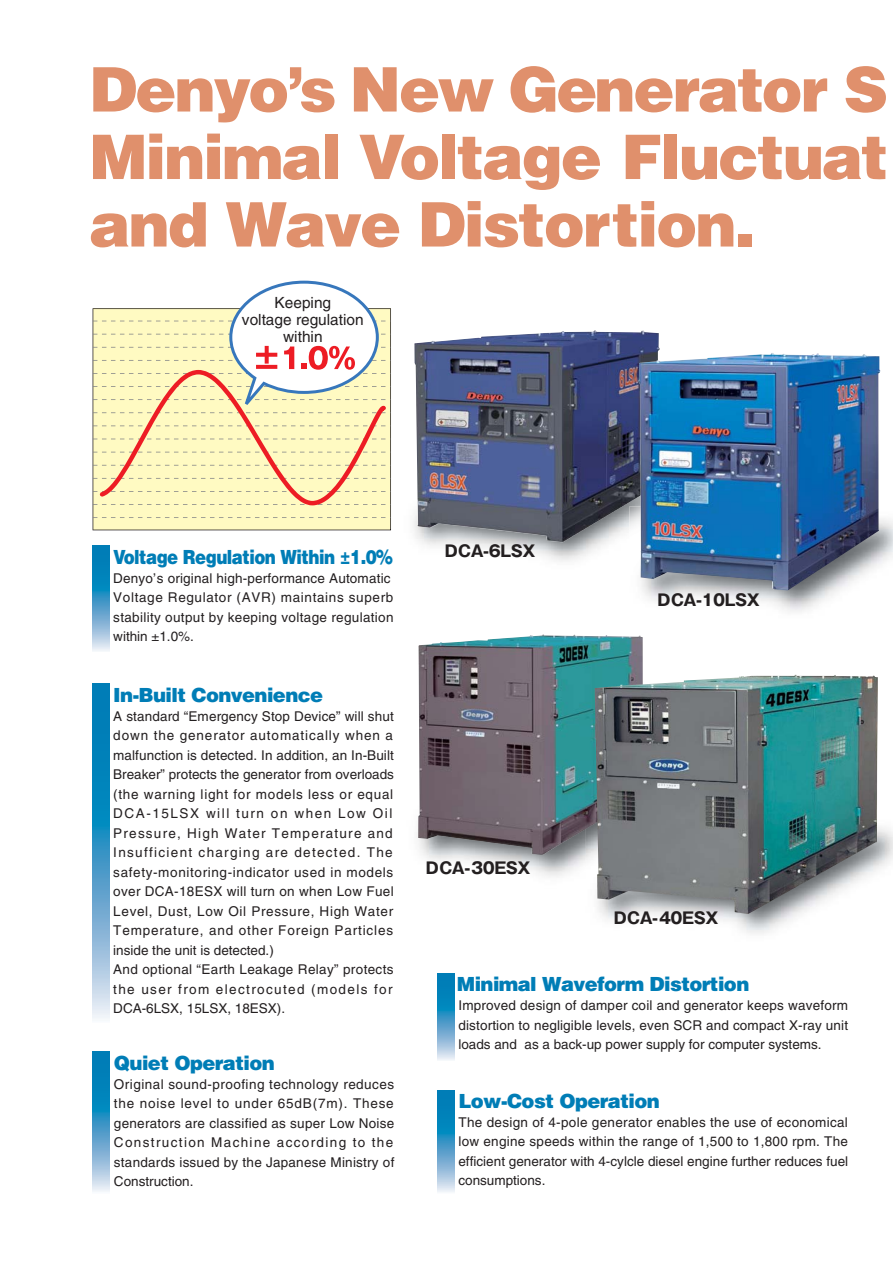
<style>
.page{position:relative;width:893px;height:1263px;background:#fff}
.page>*{position:absolute;margin:0;border:0;box-sizing:border-box;transform-origin:0 0}
.t1{font:900 61.5px/67.5px "Helvetica";letter-spacing:-.03em;color:#e0906c;text-align:justify}
.t2{font:900 19.5px "Helvetica";letter-spacing:-.03em;color:#007db6}
.t3{font:900 19.5px "Helvetica";letter-spacing:-.03em;color:#007db6;scale:.85 1}
.t4{font:15.9px "Gothic MB101 Pro Bold 90 pv RKSJ H";letter-spacing:-.03em;color:#231f20}
.t5{font:15.45px/17px "Helvetica";color:#231f20;text-align:center}
.t6{font:13.5px/19.5px "Helvetica";letter-spacing:.025em;color:#231f20;text-align:justify}
.t7{font:13.5px/19.5px "Helvetica";letter-spacing:.05em;color:#231f20}
</style>
<div class="page">
<svg style="left:424px;top:855px;width:171px;height:52px"></svg>
<svg style="left:92px;top:546px;width:17px;height:105px;background:#499fca"></svg>
<svg style="left:437px;top:973px;width:17px;height:87px"></svg>
<svg style="left:93px;top:1052px;width:17px;height:140px;background:#4a9fca"></svg>
<svg style="left:437px;top:1090px;width:17px;height:102px;background:#499eca"></svg>
<svg style="left:92px;top:684px;width:17px;height:335px;background:#4a9fca"></svg>
<img style="left:414px;top:330px;width:246px;height:212px">
<img style="left:638px;top:353px;width:242px;height:238px">
<img style="left:418px;top:634px;width:225px;height:221px">
<img style="left:595px;top:675px;width:283px;height:239px">
<div style="left:93px;top:505px;width:298px;height:25px;background:#fffac2"></div>
<svg style="left:93px;top:517px;width:298px;height:1px"></svg>
<svg style="left:93px;top:281px;width:298px;height:224px"></svg>
<h1 class="t1" style="left:89px;top:61px;width:801px">Denyo’s New Generator S Minimal Voltage Fluctuat and Wave Distortion.</h1>
<p class="t5" style="left:242px;top:295px;width:123px">Keeping<br>voltage regulation within</p>
<h2 class="t3" style="left:113px;top:550px;width:330px">Voltage Regulation Within ±1.0%</h2>
<p class="t6" style="left:113px;top:569px;width:282px;text-align:left">Denyo’s original high-performance Automatic Voltage Regulator (AVR) maintains superb stability output by keeping voltage regulation within ±1.0%.</p>
<h2 class="t2" style="left:113px;top:688px;width:211px">In-Built Convenience</h2>
<p class="t7" style="left:113px;top:708px;width:282px">A standard “Emergency Stop Device” will shut down the generator automatically when a malfunction is detected. In addition, an In-Built Breaker” protects the generator from overloads (the warning light for models less or equal DCA-15LSX will turn on when Low Oil Pressure, High Water Temperature and Insufficient charging are detected. The safety-monitoring-indicator used in models over DCA-18ESX will turn on when Low Fuel Level, Dust, Low Oil Pressure, High Water Temperature, and other Foreign Particles inside the unit is detected.)<br>And optional “Earth Leakage Relay” protects the user from electrocuted (models for DCA-6LSX, 15LSX, 18ESX).</p>
<h2 class="t2" style="left:114px;top:1056px;width:162px">Quiet Operation</h2>
<p class="t6" style="left:114px;top:1075px;width:282px">Original sound-proofing technology reduces the noise level to under 65dB(7m). These generators are classified as super Low Noise Construction Machine according to the standards issued by the Japanese Ministry of Construction.</p>
<p class="t4" style="left:445px;top:545px;width:92px">DCA-6LSX</p>
<p class="t4" style="left:658px;top:594px;width:104px">DCA-10LSX</p>
<p class="t4" style="left:426px;top:862px;width:106px">DCA-30ESX</p>
<p class="t4" style="left:614px;top:912px;width:106px">DCA-40ESX</p>
<h2 class="t2" style="left:457px;top:977px;width:294px">Minimal Waveform Distortion</h2>
<p class="t6" style="left:458px;top:997px;width:391px">Improved design of damper coil and generator keeps waveform distortion to negligible levels, even SCR and compact X-ray unit loads and as a back-up power supply for computer systems.</p>
<h2 class="t2" style="left:458px;top:1094px;width:203px">Low-Cost Operation</h2>
<p class="t6" style="left:458px;top:1114px;width:391px">The design of 4-pole generator enables the use of economical low engine speeds within the range of 1,500 to 1,800 rpm. The efficient generator with 4-cylcle diesel engine further reduces fuel consumptions.</p>
</div>
